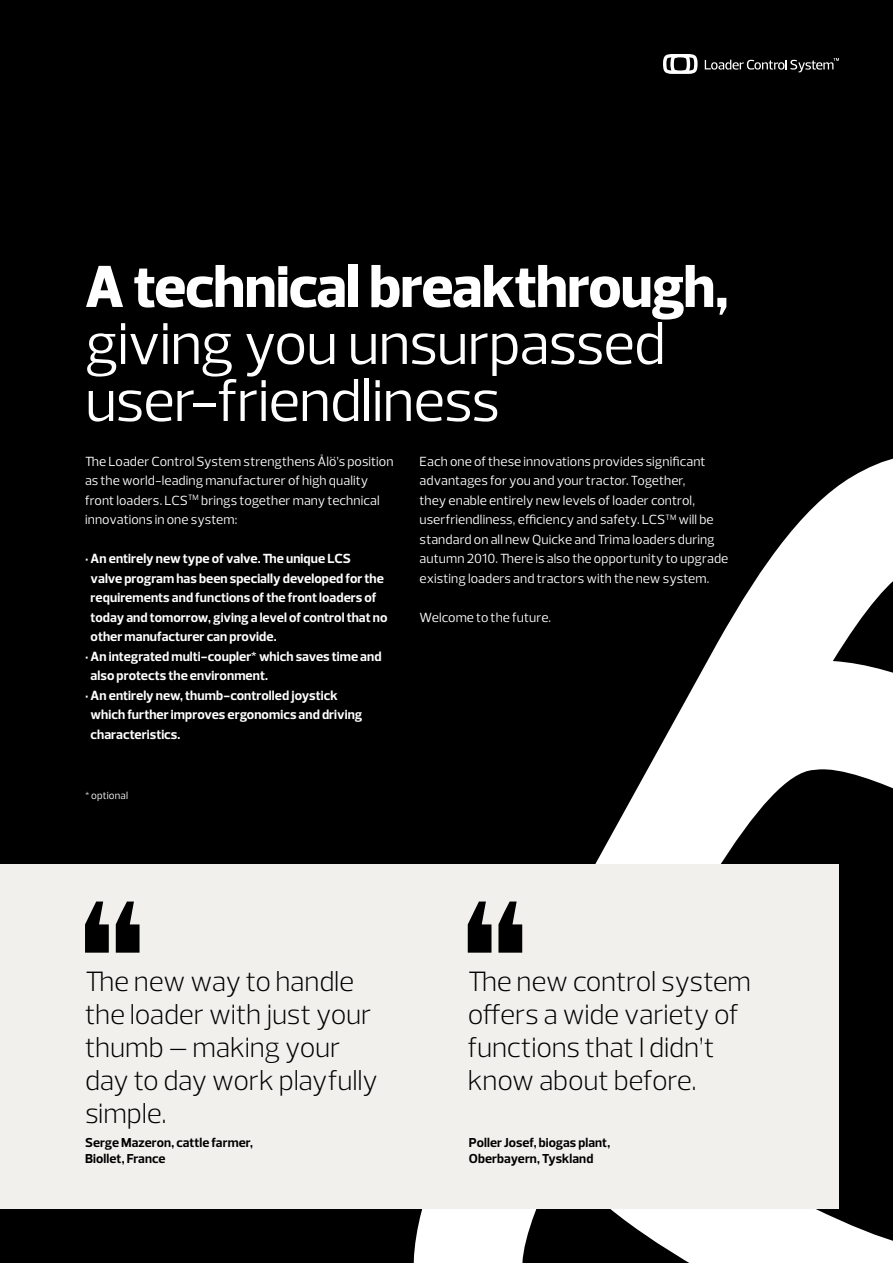
<style>
.page{position:relative;width:893px;height:1263px;background:#000}
.page>*{position:absolute;margin:0;border:0;box-sizing:border-box;transform-origin:0 0}
.t1{font:60px/57px "Prelo";letter-spacing:-.02em;color:#fff}
.t2{font:800 60px "Prelo";letter-spacing:-.015em;color:#fff}
.t3{font:300 28.5px/33px "Prelo";letter-spacing:-.01em;color:#000}
.t4{font:13.5px/19.5px "Prelo";letter-spacing:.005em;color:#fff}
.t5{font:700 13.5px/19.5px "Prelo";letter-spacing:.005em;color:#fff}
.t6{font:700 13.2px/15.9px "Prelo";letter-spacing:.005em;color:#000}
.t7{font:10.5px "Prelo";letter-spacing:.015em;color:#fff}
</style>
<div class="page">
<svg style="left:408px;top:436px;width:485px;height:827px;fill:#000"></svg>
<svg style="left:663px;top:54px;width:35px;height:20px"></svg>
<svg style="left:705px;top:58px;width:134px;height:14px;background:#373737"></svg>
<div style="left:0;top:865px;width:839px;height:344px;background:#f2f0ec"></div>
<svg style="left:85px;top:901px;width:55px;height:52px"></svg>
<svg style="left:468px;top:901px;width:54px;height:52px"></svg>
<h1 class="t2" style="left:85px;top:250px;width:645px">A technical breakthrough,</h1>
<h1 class="t1" style="left:85px;top:316px;width:582px">giving you unsurpassed user-friendliness</h1>
<p class="t4" style="left:85px;top:452px;width:310px">The Loader Control System strengthens Ålö’s position as the world-leading manufacturer of high quality front loaders. LCS<sup>TM</sup> brings together many technical innovations in one system:</p>
<p class="t5" style="left:91px;top:549px;width:298px;text-indent:-6px">• An entirely new type of valve. The unique LCS<br>valve program has been specially developed for the requirements and functions of the front loaders of today and tomorrow, giving a level of control that no other manufacturer can provide.</p>
<p class="t5" style="left:91px;top:647px;width:292px;text-indent:-6px">• An integrated multi-coupler* which saves time and also protects the environment.</p>
<p class="t5" style="left:91px;top:686px;width:273px;text-indent:-6px">• An entirely new, thumb-controlled joystick which further improves ergonomics and driving characteristics.</p>
<p class="t4" style="left:420px;top:452px;width:310px">Each one of these innovations provides significant advantages for you and your tractor. Together,<br>they enable entirely new levels of loader control, userfriendliness, efficiency and safety. LCS<sup>TM</sup> will be standard on all new Quicke and Trima loaders during autumn 2010. There is also the opportunity to upgrade existing loaders and tractors with the new system.</p>
<p class="t4" style="left:420px;top:608px;width:133px">Welcome to the future.</p>
<p class="t7" style="left:85px;top:789px;width:44px">* optional</p>
<h2 class="t3" style="left:85px;top:965px;width:295px">The new way to handle the loader with just your thumb – making your day to day work playfully simple.</h2>
<p class="t6" style="left:85px;top:1135px;width:169px">Serge Mazeron, cattle farmer,<br>Biollet, France</p>
<h2 class="t3" style="left:468px;top:965px;width:285px">The new control system offers a wide variety of functions that I didn’t know about before.</h2>
<p class="t6" style="left:469px;top:1135px;width:143px">Poller Josef, biogas plant,<br>Oberbayern, Tyskland</p>
</div>
